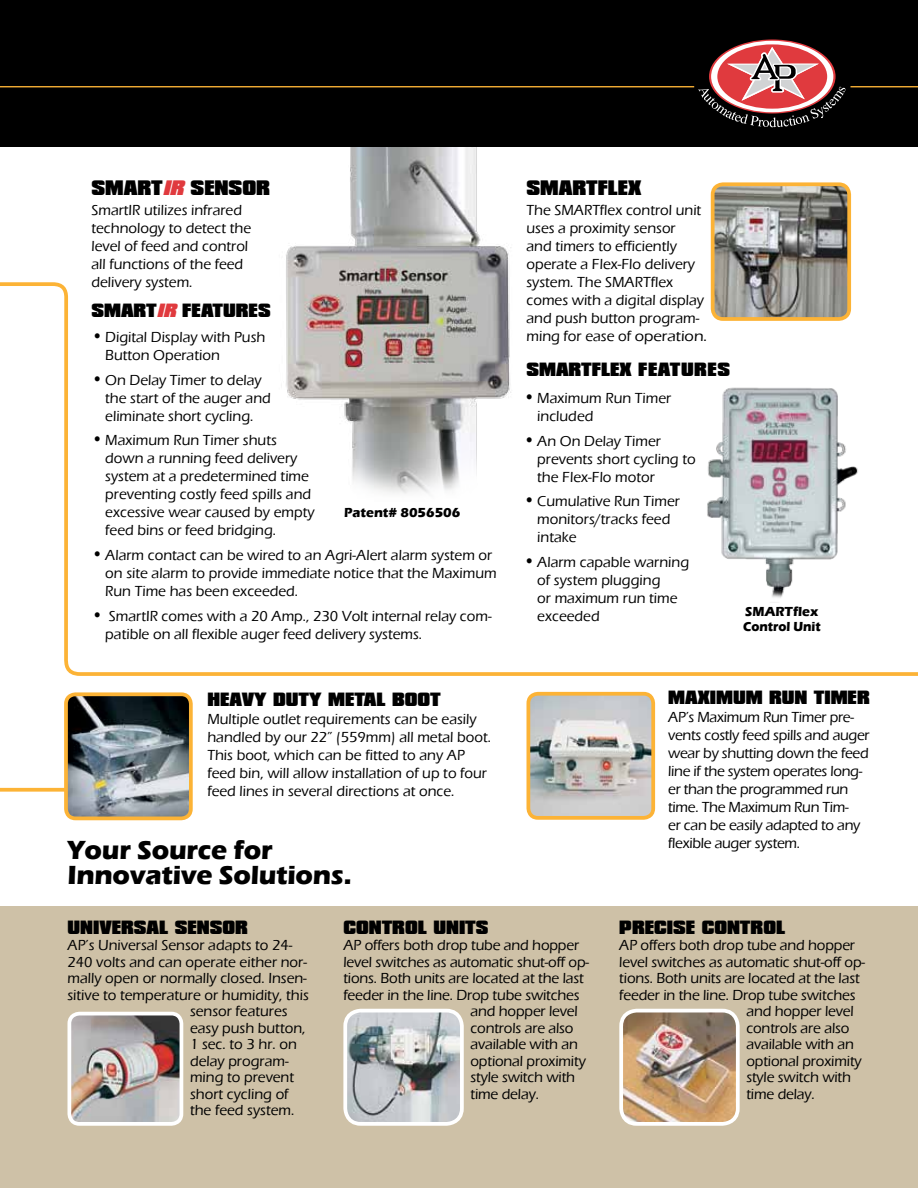
<style>
.page{position:relative;width:918px;height:1188px;background:#fff}
.page>*{position:absolute;margin:0;border:0;box-sizing:border-box;transform-origin:0 0}
.t1{font:700 27px/25.5px "Eras ITC";letter-spacing:-.01em;color:#000}
.t2{font:900 18px "Compacta BT";color:#000}
.t3{font:900 16.5px "Compacta BT";color:#000}
.t4{font:500 15px/18px "Eras ITC";color:#000}
.t5{font:500 15px/18px "Eras ITC";letter-spacing:-.02em;color:#000}
.t6{font:700 13.5px/15px "Eras ITC";color:#000}
.s1{font-style:italic;color:#e03a3e}
.s2{font-size:18px}
</style>
<div class="page">
<img style="left:286px;top:147px;width:225px;height:133px">
<div style="left:0;top:0;width:918px;height:147px;background:#000"></div>
<div style="left:0;top:906px;width:918px;height:282px;background:#cec1a7"></div>
<svg style="left:0;top:280px;width:918px;height:396px"></svg>
<svg style="left:0;top:788px;width:64px;height:4px"></svg>
<img style="left:69px;top:697px;width:119px;height:118px">
<div style="left:64px;top:692px;width:129px;height:128px;border:4px solid #fcb336;border-radius:10px"></div>
<img style="left:704px;top:385px;width:163px;height:218px">
<img style="left:713px;top:187px;width:136px;height:132px">
<div style="left:711px;top:182px;width:140px;height:139px;border:4px solid #fcb336;border-radius:10px"></div>
<img style="left:532px;top:697px;width:118px;height:118px">
<div style="left:527px;top:692px;width:128px;height:128px;border:4px solid #fcb336;border-radius:10px"></div>
<hr style="left:850px;top:86px;width:68px;height:1px;background:#fcb336">
<hr style="left:0;top:86px;width:694px;height:1px;background:#fcb336">
<svg style="left:711px;top:41px;width:122px;height:71px"></svg>
<svg style="left:698px;top:47px;width:148px;height:80px"></svg>
<img style="left:69px;top:1016px;width:109px;height:105px">
<div style="left:68px;top:1012px;width:115px;height:114px;border:4px solid #fff;border-radius:10px"></div>
<img style="left:348px;top:1014px;width:111px;height:107px">
<div style="left:343px;top:1009px;width:121px;height:117px;border:4px solid #fff;border-radius:16px"></div>
<img style="left:624px;top:1014px;width:111px;height:107px">
<div style="left:619px;top:1009px;width:121px;height:117px;border:4px solid #fff;border-radius:16px"></div>
<p class="t2" style="left:92px;top:177px;width:180px">SMART<span class="s1">IR</span> SENSOR</p>
<p class="t4" style="left:92px;top:201px;width:161px">SmartIR utilizes infrared technology to detect the level of feed and control all functions of the feed delivery system.</p>
<p class="t3" style="left:92px;top:301px;width:181px">SMART<span class="s1">IR</span> FEATURES</p>
<p class="t4" style="left:105px;top:328px;width:162px;text-indent:-14px"><span class="s2">•</span> Digital Display with Push<br>Button Operation</p>
<p class="t4" style="left:105px;top:371px;width:167px;text-indent:-14px"><span class="s2">•</span> On Delay Timer to delay the start of the auger and eliminate short cycling.</p>
<p class="t4" style="left:105px;top:432px;width:211px;text-indent:-14px"><span class="s2">•</span> Maximum Run Timer shuts down a running feed delivery system at a predetermined time preventing costly feed spills and excessive wear caused by empty feed bins or feed bridging.</p>
<p class="t4" style="left:105px;top:546px;width:393px;text-indent:-14px"><span class="s2">•</span> Alarm contact can be wired to an Agri-Alert alarm system or on site alarm to provide immediate notice that the Maximum<br>Run Time has been exceeded.</p>
<p class="t4" style="left:105px;top:607px;width:388px;text-indent:-14px"><span class="s2">•</span> SmartIR comes with a 20 Amp., 230 Volt internal relay com&shy;patible on all flexible auger feed delivery systems.</p>
<p class="t6" style="left:344px;top:505px;width:118px">Patent# 8056506</p>
<p class="t3" style="left:207px;top:690px;width:235px">HEAVY DUTY METAL BOOT</p>
<p class="t4" style="left:207px;top:710px;width:285px">Multiple outlet requirements can be easily handled by our 22” (559mm) all metal boot.<br>This boot, which can be fitted to any AP feed bin, will allow installation of up to four feed lines in several directions at once.</p>
<h1 class="t1" style="left:68px;top:837px;width:286px">Your Source for<br>Innovative Solutions.</h1>
<p class="t2" style="left:526px;top:177px;width:116px">SMARTFLEX</p>
<p class="t4" style="left:526px;top:201px;width:182px">The SMARTflex control unit uses a proximity sensor<br>and timers to efficiently operate a Flex-Flo delivery system. The SMARTflex comes with a digital display and push button program&shy;ming for ease of operation.</p>
<p class="t3" style="left:526px;top:360px;width:205px">SMARTFLEX FEATURES</p>
<p class="t4" style="left:537px;top:389px;width:135px;text-indent:-14px"><span class="s2">•</span> Maximum Run Timer included</p>
<p class="t4" style="left:537px;top:432px;width:160px;text-indent:-14px"><span class="s2">•</span> An On Delay Timer prevents short cycling to the Flex-Flo motor</p>
<p class="t4" style="left:537px;top:493px;width:144px;text-indent:-14px"><span class="s2">•</span> Cumulative Run Timer monitors/tracks feed intake</p>
<p class="t4" style="left:537px;top:553px;width:153px;text-indent:-14px"><span class="s2">•</span> Alarm capable warning of system plugging<br>or maximum run time exceeded</p>
<p class="t6" style="left:743px;top:604px;width:79px">SMARTflex<br>Control Unit</p>
<p class="t3" style="left:668px;top:688px;width:203px">MAXIMUM RUN TIMER</p>
<p class="t5" style="left:668px;top:709px;width:203px">AP’s Maximum Run Timer pre&shy;vents costly feed spills and auger wear by shutting down the feed line if the system operates long&shy;er than the programmed run time. The Maximum Run Tim-<br>er can be easily adapted to any flexible auger system.</p>
<p class="t3" style="left:68px;top:917px;width:182px">UNIVERSAL SENSOR</p>
<p class="t4" style="left:68px;top:937px;width:227px">AP’s Universal Sensor adapts to 24-</p>
<p class="t4" style="left:68px;top:953px;width:241px">240 volts and can operate either nor-</p>
<p class="t4" style="left:68px;top:970px;width:241px">mally open or normally closed. Insen-</p>
<p class="t4" style="left:68px;top:986px;width:243px">sitive to temperature or humidity, this</p>
<p class="t4" style="left:190px;top:1003px;width:99px">sensor features</p>
<p class="t4" style="left:190px;top:1019px;width:117px">easy push button,</p>
<p class="t4" style="left:190px;top:1036px;width:108px">1 sec. to 3 hr. on</p>
<p class="t4" style="left:190px;top:1052px;width:100px">delay program-</p>
<p class="t4" style="left:190px;top:1069px;width:106px">ming to prevent</p>
<p class="t4" style="left:190px;top:1085px;width:100px">short cycling of</p>
<p class="t4" style="left:190px;top:1102px;width:106px">the feed system.</p>
<p class="t3" style="left:343px;top:917px;width:147px">CONTROL UNITS</p>
<p class="t4" style="left:343px;top:937px;width:237px">AP offers both drop tube and hopper</p>
<p class="t4" style="left:343px;top:953px;width:247px">level switches as automatic shut-off op-</p>
<p class="t4" style="left:343px;top:970px;width:242px">tions. Both units are located at the last</p>
<p class="t4" style="left:343px;top:986px;width:238px">feeder in the line. Drop tube switches</p>
<p class="t4" style="left:471px;top:1003px;width:109px">and hopper level</p>
<p class="t4" style="left:471px;top:1019px;width:104px">controls are also</p>
<p class="t4" style="left:471px;top:1036px;width:109px">available with an</p>
<p class="t4" style="left:471px;top:1052px;width:117px">optional proximity</p>
<p class="t4" style="left:471px;top:1069px;width:106px">style switch with</p>
<p class="t4" style="left:471px;top:1085px;width:70px">time delay.</p>
<p class="t3" style="left:619px;top:917px;width:167px">PRECISE CONTROL</p>
<p class="t4" style="left:619px;top:937px;width:237px">AP offers both drop tube and hopper</p>
<p class="t4" style="left:619px;top:953px;width:247px">level switches as automatic shut-off op-</p>
<p class="t4" style="left:619px;top:970px;width:242px">tions. Both units are located at the last</p>
<p class="t4" style="left:619px;top:986px;width:238px">feeder in the line. Drop tube switches</p>
<p class="t4" style="left:746px;top:1003px;width:109px">and hopper level</p>
<p class="t4" style="left:746px;top:1019px;width:104px">controls are also</p>
<p class="t4" style="left:746px;top:1036px;width:109px">available with an</p>
<p class="t4" style="left:746px;top:1052px;width:117px">optional proximity</p>
<p class="t4" style="left:746px;top:1069px;width:106px">style switch with</p>
<p class="t4" style="left:746px;top:1085px;width:70px">time delay.</p>
</div>
